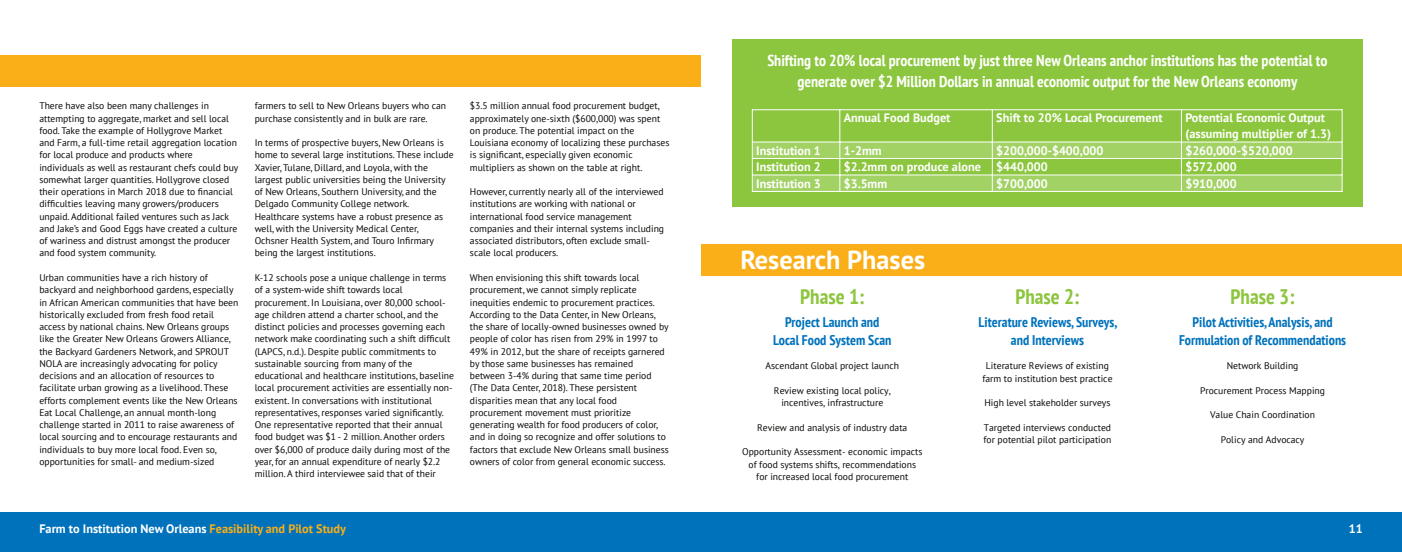
<style>
.page{position:relative;width:1402px;height:552px;background:#fff}
.page>*{position:absolute;margin:0;border:0;box-sizing:border-box;transform-origin:0 0}
.t1{font:700 26.25px "PT Sans";color:#fff}
.t2{font:700 condensed 21px "PT Sans";color:#8dc53e}
.t3{font:700 condensed 15.75px/21px "PT Sans";color:#fff;text-align:center}
.t4{font:700 condensed 14px/17.5px "PT Sans";color:#0072bc;text-align:center}
.t5{font:700 12.25px/15.8px "PT Sans";color:#fff}
.t6{font:9.62px/12.2px "PT Sans";color:#080704}
.s1{color:#faaf18}
</style>
<div class="page">
<div style="left:0;top:512px;width:1402px;height:39px;background:#0072bc"></div>
<div style="left:0;top:55px;width:701px;height:32px;background:#faaf18"></div>
<div style="left:701px;top:244px;width:701px;height:32px;background:#faaf18"></div>
<div style="left:732px;top:39px;width:630px;height:167px;background:#8bc63e"></div>
<svg style="left:753px;top:142px;width:588px;height:49px"></svg>
<hr style="left:752px;top:109px;width:1px;height:83px;background:#fff">
<hr style="left:1341px;top:109px;width:1px;height:83px;background:#fff">
<hr style="left:839px;top:110px;width:1px;height:81px;background:#fff">
<hr style="left:992px;top:110px;width:1px;height:81px;background:#fff">
<hr style="left:1181px;top:110px;width:1px;height:81px;background:#fff">
<hr style="left:752px;top:109px;width:590px;height:1px;background:#fff">
<hr style="left:752px;top:141px;width:590px;height:1px;background:#fff">
<hr style="left:752px;top:158px;width:590px;height:1px;background:#fff">
<hr style="left:752px;top:174px;width:590px;height:1px;background:#fff">
<hr style="left:752px;top:191px;width:590px;height:1px;background:#fff">
<p class="t6" style="left:39px;top:101px;width:200px">There have also been many challenges in attempting to aggregate, market and sell local food. Take the example of Hollygrove Market and Farm, a full-time retail aggregation location for local produce and products where individuals as well as restaurant chefs could buy somewhat larger quantities. Hollygrove closed their operations in March 2018 due to financial difficulties leaving many growers/producers unpaid. Additional failed ventures such as Jack and Jake’s and Good Eggs have created a culture of wariness and distrust amongst the producer and food system community.</p>
<p class="t6" style="left:39px;top:272px;width:201px">Urban communities have a rich history of backyard and neighborhood gardens, especially in African American communities that have been historically excluded from fresh food retail access by national chains. New Orleans groups like the Greater New Orleans Growers Alliance, the Backyard Gardeners Network, and SPROUT NOLA are increasingly advocating for policy decisions and an allocation of resources to facilitate urban growing as a livelihood. These efforts complement events like the New Orleans Eat Local Challenge, an annual month-long challenge started in 2011 to raise awareness of local sourcing and to encourage restaurants and individuals to buy more local food. Even so, opportunities for small- and medium-sized</p>
<p class="t6" style="left:255px;top:101px;width:193px">farmers to sell to New Orleans buyers who can purchase consistently and in bulk are rare.</p>
<p class="t6" style="left:255px;top:137px;width:201px">In terms of prospective buyers, New Orleans is home to several large institutions. These include Xavier, Tulane, Dillard, and Loyola, with the largest public universities being the University of New Orleans, Southern University, and the Delgado Community College network.<br>Healthcare systems have a robust presence as well, with the University Medical Center, Ochsner Health System, and Touro Infirmary being the largest institutions.</p>
<p class="t6" style="left:255px;top:272px;width:201px">K-12 schools pose a unique challenge in terms of a system-wide shift towards local procurement. In Louisiana, over 80,000 school&shy;age children attend a charter school, and the distinct policies and processes governing each network make coordinating such a shift difficult (LAPCS, n.d.). Despite public commitments to sustainable sourcing from many of the educational and healthcare institutions, baseline local procurement activities are essentially non&shy;existent. In conversations with institutional representatives, responses varied significantly.<br>One representative reported that their annual food budget was $1 - 2 million. Another orders over $6,000 of produce daily during most of the year, for an annual expenditure of nearly $2.2 million. A third interviewee said that of their</p>
<p class="t6" style="left:470px;top:101px;width:201px">$3.5 million annual food procurement budget, approximately one-sixth ($600,000) was spent on produce. The potential impact on the Louisiana economy of localizing these purchases is significant, especially given economic multipliers as shown on the table at right.</p>
<p class="t6" style="left:470px;top:186px;width:196px">However, currently nearly all of the interviewed institutions are working with national or international food service management companies and their internal systems including associated distributors, often exclude small&shy;scale local producers.</p>
<p class="t6" style="left:470px;top:272px;width:200px">When envisioning this shift towards local procurement, we cannot simply replicate inequities endemic to procurement practices.<br>According to the Data Center, in New Orleans, the share of locally-owned businesses owned by people of color has risen from 29% in 1997 to 49% in 2012, but the share of receipts garnered by those same businesses has remained between 3-4% during that same time period (The Data Center, 2018). These persistent disparities mean that any local food procurement movement must prioritize generating wealth for food producers of color, and in doing so recognize and offer solutions to factors that exclude New Orleans small business owners of color from general economic success.</p>
<h3 class="t3" style="left:767px;top:52px;width:561px">Shifting to 20% local procurement by just three New Orleans anchor institutions has the potential to generate over $2 Million Dollars in annual economic output for the New Orleans economy</h3>
<p class="t5" style="left:844px;top:111px;width:108px">Annual Food Budget</p>
<p class="t5" style="left:996px;top:111px;width:168px">Shift to 20% Local Procurement</p>
<p class="t5" style="left:1185px;top:111px;width:147px">Potential Economic Output (assuming multiplier of 1.3)</p>
<p class="t5" style="left:756px;top:143px;width:66px">Institution 1</p>
<p class="t5" style="left:844px;top:143px;width:40px">1-2mm</p>
<p class="t5" style="left:996px;top:143px;width:109px">$200,000-$400,000</p>
<p class="t5" style="left:1185px;top:143px;width:109px">$260,000-$520,000</p>
<p class="t5" style="left:756px;top:160px;width:66px">Institution 2</p>
<p class="t5" style="left:844px;top:160px;width:205px">$2.2mm on produce alone $440,000</p>
<p class="t5" style="left:1185px;top:160px;width:53px">$572,000</p>
<p class="t5" style="left:756px;top:176px;width:66px">Institution 3</p>
<p class="t5" style="left:844px;top:176px;width:45px">$3.5mm</p>
<p class="t5" style="left:996px;top:176px;width:53px">$700,000</p>
<p class="t5" style="left:1185px;top:176px;width:53px">$910,000</p>
<h1 class="t1" style="left:740px;top:249px;width:186px">Research Phases</h1>
<h2 class="t2" style="left:800px;top:288px;width:66px">Phase 1:</h2>
<h3 class="t4" style="left:773px;top:315px;width:120px">Project Launch and<br>Local Food System Scan</h3>
<p class="t6" style="left:765px;top:360px;width:135px">Ascendant Global project launch</p>
<p class="t6" style="left:774px;top:385px;width:118px;text-align:center">Review existing local policy, incentives, infrastructure</p>
<p class="t6" style="left:757px;top:422px;width:152px">Review and analysis of industry data</p>
<p class="t6" style="left:742px;top:446px;width:182px;text-align:center">Opportunity Assessment- economic impacts of food systems shifts, recommendations for increased local food procurement</p>
<h2 class="t2" style="left:1015px;top:288px;width:66px">Phase 2:</h2>
<h3 class="t4" style="left:978px;top:315px;width:140px">Literature Reviews, Surveys, and Interviews</h3>
<p class="t6" style="left:982px;top:360px;width:132px;text-align:center">Literature Reviews of existing farm to institution best practice</p>
<p class="t6" style="left:984px;top:397px;width:127px">High level stakeholder surveys</p>
<p class="t6" style="left:983px;top:422px;width:129px">Targeted interviews conducted for potential pilot participation</p>
<h2 class="t2" style="left:1230px;top:288px;width:66px">Phase 3:</h2>
<h3 class="t4" style="left:1179px;top:315px;width:169px">Pilot Activities,Analysis, and<br>Formulation of Recommendations</h3>
<p class="t6" style="left:1227px;top:360px;width:73px">Network Building</p>
<p class="t6" style="left:1200px;top:385px;width:126px">Procurement Process Mapping</p>
<p class="t6" style="left:1210px;top:409px;width:106px">Value Chain Coordination</p>
<p class="t6" style="left:1221px;top:434px;width:85px">Policy and Advocacy</p>
<p class="t5" style="left:39px;top:521px;width:308px">Farm to Institution New Orleans <span class="s1">Feasibility and Pilot Study</span></p>
<p class="t5" style="left:1348px;top:521px;width:15px">11</p>
</div>
